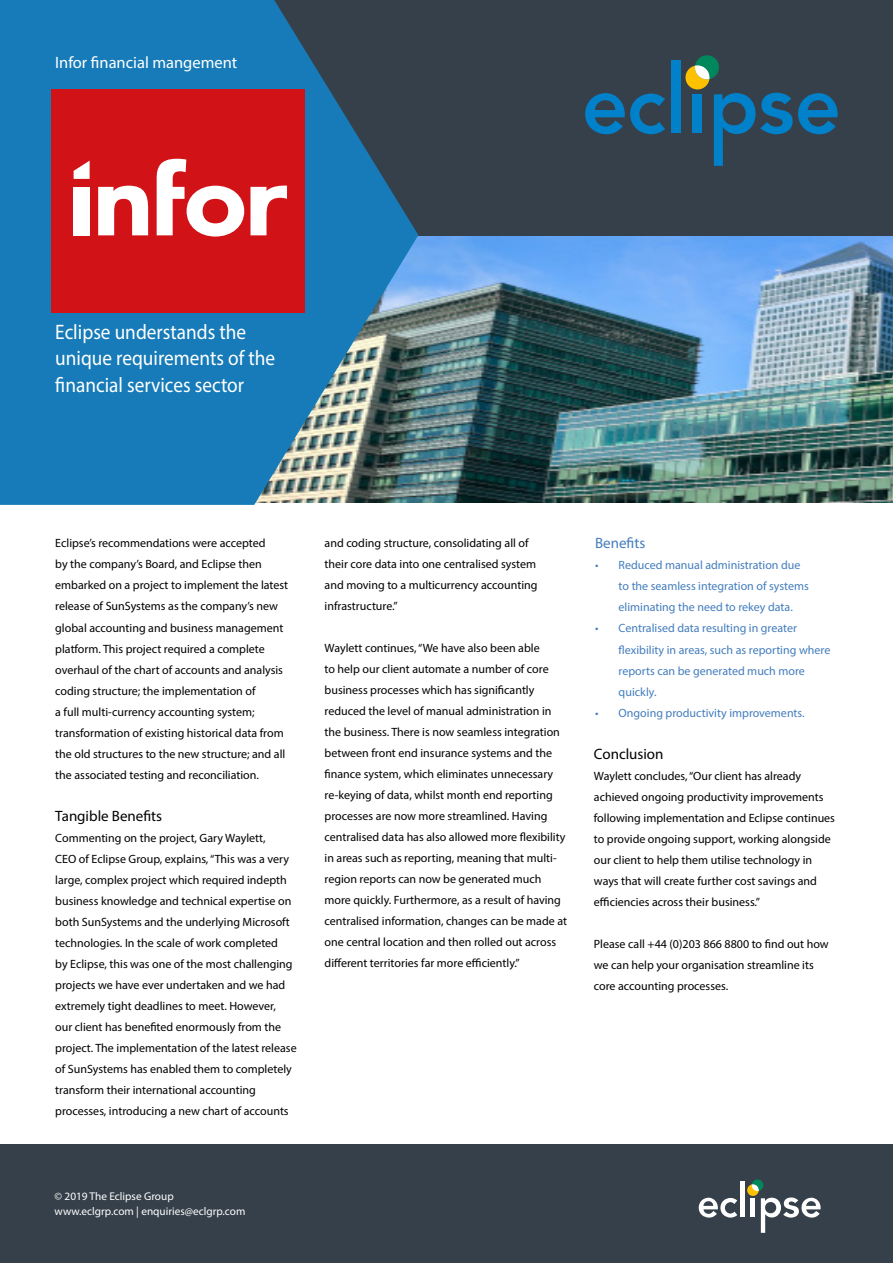
<style>
.page{position:relative;width:893px;height:1263px;background:#fff}
.page>*{position:absolute;margin:0;border:0;box-sizing:border-box;transform-origin:0 0}
.t1{font:21px/26.5px "Myriad Pro";color:#fff;scale:.92 1}
.t2{font:16.5px "Myriad Pro";color:#fff}
.t3{font:15px "Myriad Pro";color:#000}
.t4{font:15px "Myriad Pro";color:#437dbd}
.t5{font:12px/21px "Myriad Pro";color:#000}
.t6{font:12px/21px "Myriad Pro";color:#437dbd}
.t7{font:11.25px/15px "Myriad Pro";color:#fff}
</style>
<div class="page">
<img style="left:418px;top:235px;width:475px;height:268px">
<div style="left:0;top:0;width:893px;height:235px;background:#36404a"></div>
<svg style="left:0;top:0;width:418px;height:505px;background:#2777a6"></svg>
<div style="left:0;top:1144px;width:893px;height:119px;background:#36404a"></div>
<div style="left:740px;top:1182px;width:5px;height:35px;background:#fff"></div>
<div style="left:750px;top:1198px;width:5px;height:19px;background:#fff"></div>
<svg style="left:761px;top:1197px;width:60px;height:36px"></svg>
<svg style="left:699px;top:1198px;width:38px;height:19px"></svg>
<div style="left:747px;top:1184px;width:12px;height:12px;background:#fdc100;border-radius:50%"></div>
<svg style="left:752px;top:1179px;width:11px;height:12px"></svg>
<div style="left:671px;top:60px;width:10px;height:73px;background:#0081c9"></div>
<div style="left:692px;top:94px;width:10px;height:39px;background:#0081c9"></div>
<svg style="left:714px;top:93px;width:124px;height:73px"></svg>
<svg style="left:585px;top:93px;width:80px;height:41px"></svg>
<div style="left:685px;top:65px;width:24px;height:24px;background:#fdc100;border-radius:50%"></div>
<div style="left:695px;top:55px;width:24px;height:24px;background:#00875b;border-radius:50%"></div>
<svg style="left:695px;top:65px;width:14px;height:14px"></svg>
<div style="left:51px;top:89px;width:253px;height:224px;background:#d11317"></div>
<div style="left:74px;top:187px;width:16px;height:48px;background:#fff"></div>
<svg style="left:98px;top:186px;width:50px;height:49px"></svg>
<svg style="left:157px;top:159px;width:87px;height:78px"></svg>
<svg style="left:250px;top:185px;width:37px;height:50px"></svg>
<svg style="left:74px;top:161px;width:16px;height:18px"></svg>
<h2 class="t2" style="left:55px;top:52px;width:184px">Infor financial mangement</h2>
<h1 class="t1" style="left:55px;top:318px;width:241px">Eclipse understands the unique requirements of the financial services sector</h1>
<p class="t5" style="left:55px;top:533px;width:234px">Eclipse’s recommendations were accepted<br>by the company’s Board, and Eclipse then embarked on a project to implement the latest release of SunSystems as the company’s new global accounting and business management platform. This project required a complete overhaul of the chart of accounts and analysis coding structure; the implementation of<br>a full multi-currency accounting system; transformation of existing historical data from the old structures to the new structure; and all the associated testing and reconciliation.</p>
<p class="t3" style="left:55px;top:806px;width:108px">Tangible Benefits</p>
<p class="t5" style="left:55px;top:827px;width:243px">Commenting on the project, Gary Waylett,<br>CEO of Eclipse Group, explains, “This was a very large, complex project which required indepth business knowledge and technical expertise on both SunSystems and the underlying Microsoft technologies. In the scale of work completed<br>by Eclipse, this was one of the most challenging projects we have ever undertaken and we had extremely tight deadlines to meet. However,<br>our client has benefited enormously from the project. The implementation of the latest release of SunSystems has enabled them to completely transform their international accounting processes, introducing a new chart of accounts</p>
<p class="t5" style="left:325px;top:533px;width:214px">and coding structure, consolidating all of their core data into one centralised system and moving to a multicurrency accounting infrastructure.”</p>
<p class="t5" style="left:325px;top:638px;width:244px">Waylett continues, “We have also been able<br>to help our client automate a number of core business processes which has significantly reduced the level of manual administration in the business. There is now seamless integration between front end insurance systems and the finance system, which eliminates unnecessary re-keying of data, whilst month end reporting processes are now more streamlined. Having centralised data has also allowed more flexibility in areas such as reporting, meaning that multi&shy;region reports can now be generated much more quickly. Furthermore, as a result of having centralised information, changes can be made at one central location and then rolled out across different territories far more efficiently.”</p>
<p class="t4" style="left:595px;top:534px;width:52px">Benefits</p>
<p class="t6" style="left:619px;top:555px;width:192px;text-indent:-24px">• Reduced manual administration due to the seamless integration of systems eliminating the need to rekey data.</p>
<p class="t6" style="left:619px;top:618px;width:213px;text-indent:-24px">• Centralised data resulting in greater flexibility in areas, such as reporting where reports can be generated much more quickly.</p>
<p class="t6" style="left:595px;top:702px;width:211px">• Ongoing productivity improvements.</p>
<p class="t3" style="left:594px;top:744px;width:71px">Conclusion</p>
<p class="t5" style="left:594px;top:765px;width:243px">Waylett concludes, “Our client has already achieved ongoing productivity improvements following implementation and Eclipse continues to provide ongoing support, working alongside our client to help them utilise technology in ways that will create further cost savings and efficiencies across their business.”</p>
<p class="t5" style="left:594px;top:933px;width:236px">Please call +44 (0)203 866 8800 to find out how we can help your organisation streamline its core accounting processes.</p>
<p class="t7" style="left:55px;top:1188px;width:192px">© 2019 The Eclipse Group www.eclgrp.com | enquiries@eclgrp.com</p>
</div>
